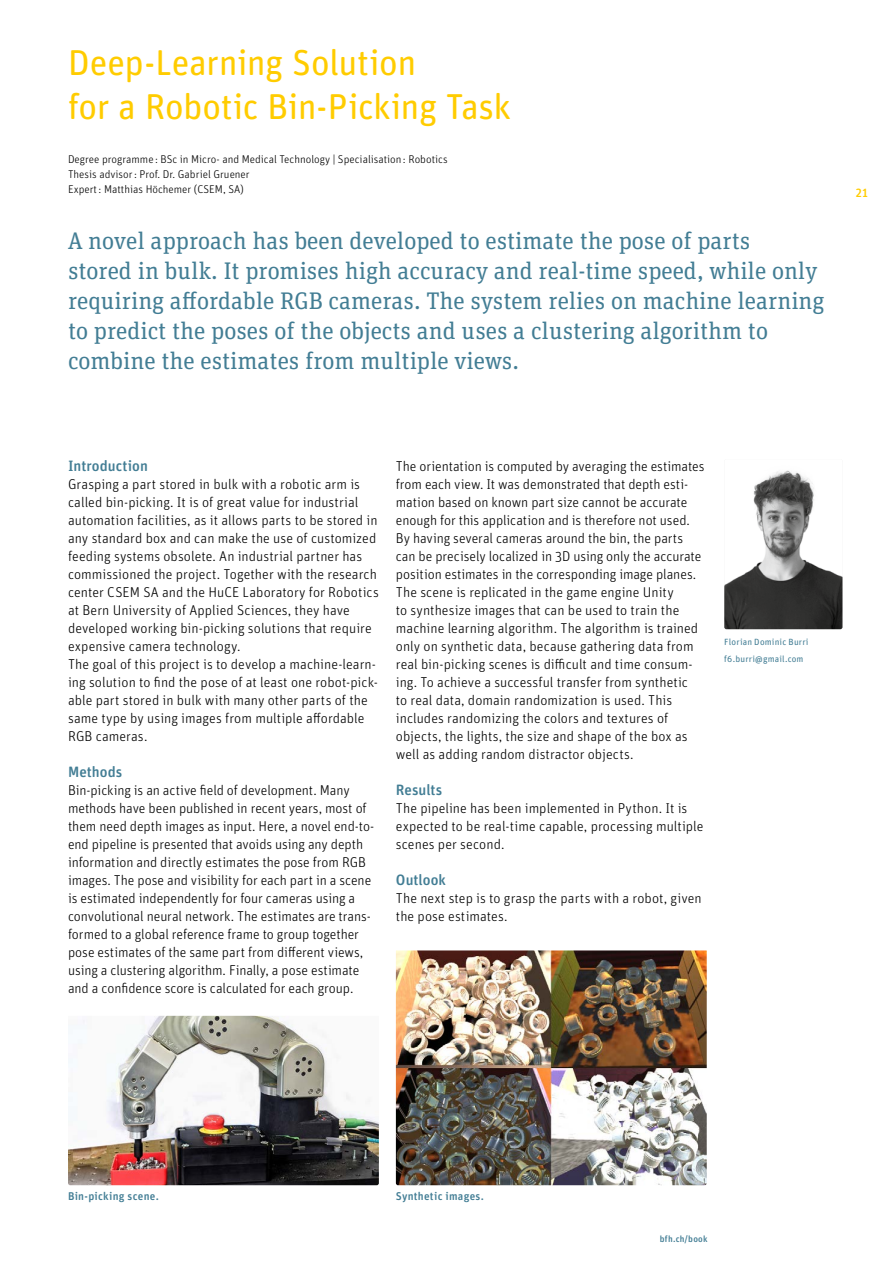
<style>
.page{position:relative;width:893px;height:1263px;background:#fff}
.page>*{position:absolute;margin:0;border:0;box-sizing:border-box;transform-origin:0 0}
.t1{font:36px/43.5px "Unit Rounded Pro";letter-spacing:-.015em;color:#fc0}
.t2{font:24px/30px "Unit Slab Pro";color:#427d94}
.t3{font:500 15px "Unit Rounded Pro";color:#427d94}
.t4{font:300 14.25px/18px "Unit Rounded Pro";color:#000}
.t5{font:500 12px "Unit Rounded Pro";color:#fc0}
.t6{font:300 11.25px/15px "Unit Rounded Pro";color:#000}
.t7{font:500 11.25px "Unit Rounded Pro";letter-spacing:.02em;color:#427d94}
.t8{font:9px/16.8px "Unit Rounded Pro";letter-spacing:.02em;color:#427d94}
.t9{font:500 9px "Unit Rounded Pro";letter-spacing:.025em;color:#427d94}
</style>
<div class="page">
<img style="left:724px;top:470px;width:118px;height:159px">
<img style="left:68px;top:1016px;width:311px;height:169px">
<img style="left:396px;top:950px;width:311px;height:235px">
<h1 class="t1" style="left:68px;top:39px;width:444px">Deep-Learning Solution<br>for a Robotic Bin-Picking Task</h1>
<p class="t6" style="left:68px;top:151px;width:381px">Degree programme : BSc in Micro- and Medical Technology | Specialisation: Robotics<br>Thesis advisor: Prof. Dr. Gabriel Gruener<br>Expert: Matthias Höchemer (CSEM, SA)</p>
<p class="t2" style="left:68px;top:225px;width:758px">A novel approach has been developed to estimate the pose of parts<br>stored in bulk. It promises high accuracy and real-time speed, while only requiring affordable RGB cameras. The system relies on machine learning to predict the poses of the objects and uses a clustering algorithm to combine the estimates from multiple views.</p>
<p class="t5" style="left:855px;top:184px;width:15px">21</p>
<p class="t3" style="left:68px;top:455px;width:81px">Introduction</p>
<p class="t4" style="left:68px;top:475px;width:312px">Grasping a part stored in bulk with a robotic arm is called bin-picking. It is of great value for industrial automation facilities, as it allows parts to be stored in any standard box and can make the use of customized feeding systems obsolete. An industrial partner has commissioned the project. Together with the research center CSEM SA and the HuCE Laboratory for Robotics at Bern University of Applied Sciences, they have developed working bin-picking solutions that require expensive camera technology.<br>The goal of this project is to develop a machine-learn&shy;ing solution to find the pose of at least one robot-pick&shy;able part stored in bulk with many other parts of the same type by using images from multiple affordable RGB cameras.</p>
<p class="t3" style="left:68px;top:761px;width:56px">Methods</p>
<p class="t4" style="left:68px;top:781px;width:308px">Bin-picking is an active field of development. Many methods have been published in recent years, most of them need depth images as input. Here, a novel end-to&shy;end pipeline is presented that avoids using any depth information and directly estimates the pose from RGB images. The pose and visibility for each part in a scene is estimated independently for four cameras using a convolutional neural network. The estimates are trans&shy;formed to a global reference frame to group together pose estimates of the same part from different views, using a clustering algorithm. Finally, a pose estimate and a confidence score is calculated for each group.</p>
<p class="t4" style="left:396px;top:456px;width:310px">The orientation is computed by averaging the estimates from each view. It was demonstrated that depth esti&shy;mation based on known part size cannot be accurate enough for this application and is therefore not used.<br>By having several cameras around the bin, the parts can be precisely localized in 3D using only the accurate position estimates in the corresponding image planes.<br>The scene is replicated in the game engine Unity<br>to synthesize images that can be used to train the machine learning algorithm. The algorithm is trained only on synthetic data, because gathering data from real bin-picking scenes is difficult and time consum&shy;ing. To achieve a successful transfer from synthetic<br>to real data, domain randomization is used. This includes randomizing the colors and textures of objects, the lights, the size and shape of the box as well as adding random distractor objects.</p>
<p class="t3" style="left:396px;top:779px;width:48px">Results</p>
<p class="t4" style="left:396px;top:798px;width:309px">The pipeline has been implemented in Python. It is expected to be real-time capable, processing multiple scenes per second.</p>
<p class="t3" style="left:396px;top:869px;width:52px">Outlook</p>
<p class="t4" style="left:396px;top:888px;width:307px">The next step is to grasp the parts with a robot, given the pose estimates.</p>
<p class="t8" style="left:724px;top:633px;width:86px">Florian Dominic Burri f6.burri@gmail.com</p>
<p class="t7" style="left:68px;top:1188px;width:92px">Bin-picking scene.</p>
<p class="t7" style="left:396px;top:1188px;width:90px">Synthetic images.</p>
<p class="t9" style="left:660px;top:1232px;width:49px">bfh.ch/book</p>
</div>
